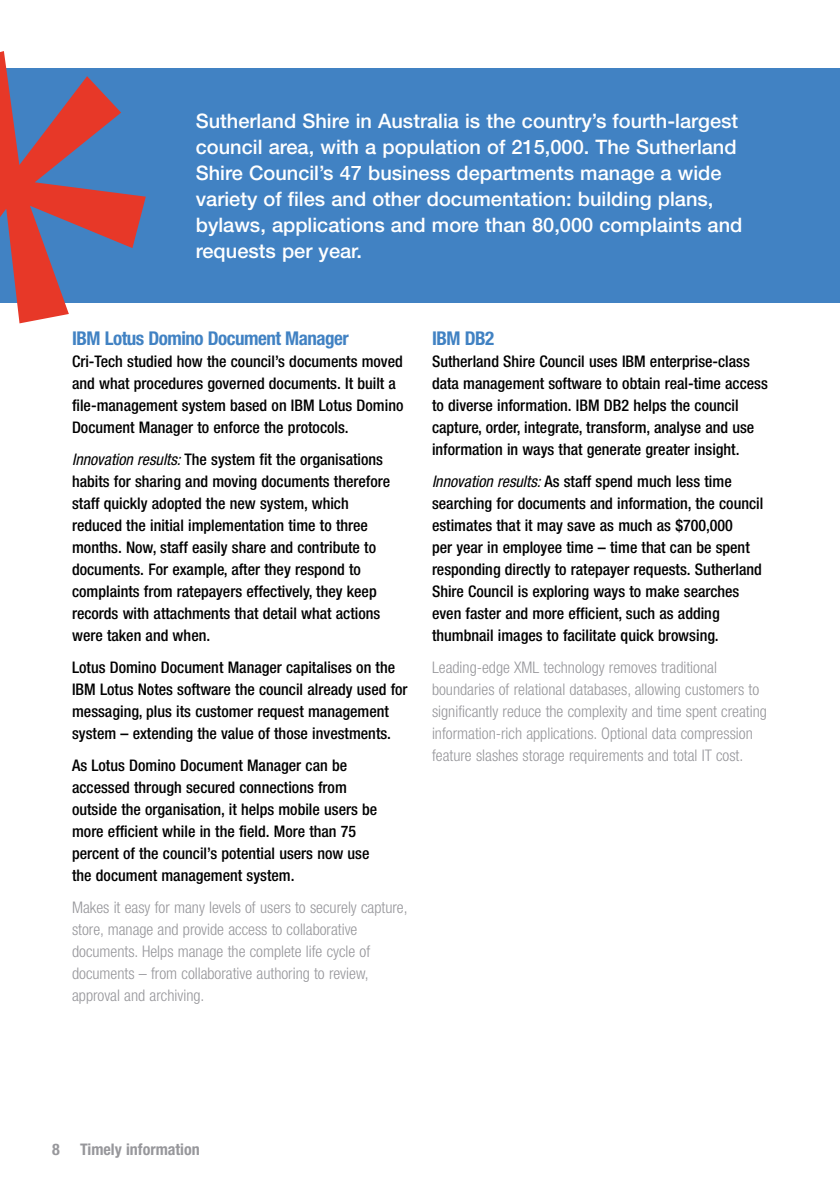
<style>
.page{position:relative;width:840px;height:1191px;background:#fff}
.page>*{position:absolute;margin:0;border:0;box-sizing:border-box;transform-origin:0 0}
.t1{font:500 20px/26px "Helvetica Neue LT Std";color:#fff}
.t2{font:700 condensed 19px "Helvetica Neue LT Std";letter-spacing:-.025em;color:#4182c3}
.t3{font:500 condensed 16px/22px "Helvetica Neue LT Std";color:#000}
.t4{font:300 condensed 16px/22px "Helvetica Neue LT Std";color:#97979b}
.t5{font:700 condensed 16px "Helvetica Neue LT Std";color:#97979b}
.s1{font-weight:400;font-style:italic}
</style>
<div class="page">
<div style="left:0;top:69px;width:839px;height:234px;background:#4182c3"></div>
<svg style="left:0;top:51px;width:146px;height:272px"></svg>
<p class="t1" style="left:196px;top:108px;width:548px">Sutherland Shire in Australia is the country’s fourth-largest council area, with a population of 215,000. The Sutherland Shire Council’s 47 business departments manage a wide variety of files and other documentation: building plans, bylaws, applications and more than 80,000 complaints and requests per year.</p>
<p class="t2" style="left:72px;top:327px;width:278px">IBM Lotus Domino Document Manager</p>
<p class="t3" style="left:72px;top:350px;width:333px">Cri-Tech studied how the council’s documents moved and what procedures governed documents. It built a file-management system based on IBM Lotus Domino Document Manager to enforce the protocols.</p>
<p class="t3" style="left:72px;top:448px;width:319px"><span class="s1">Innovation results:</span> The system fit the organisations habits for sharing and moving documents therefore staff quickly adopted the new system, which reduced the initial implementation time to three months. Now, staff easily share and contribute to documents. For example, after they respond to complaints from ratepayers effectively, they keep records with attachments that detail what actions were taken and when.</p>
<p class="t3" style="left:72px;top:656px;width:337px">Lotus Domino Document Manager capitalises on the IBM Lotus Notes software the council already used for messaging, plus its customer request management system – extending the value of those investments.</p>
<p class="t3" style="left:72px;top:754px;width:306px">As Lotus Domino Document Manager can be accessed through secured connections from outside the organisation, it helps mobile users be more efficient while in the field. More than 75 percent of the council’s potential users now use the document management system.</p>
<p class="t4" style="left:72px;top:896px;width:337px">Makes it easy for many levels of users to securely capture, store, manage and provide access to collaborative documents. Helps manage the complete life cycle of documents – from collaborative authoring to review, approval and archiving.</p>
<p class="t2" style="left:432px;top:327px;width:63px">IBM DB2</p>
<p class="t3" style="left:432px;top:350px;width:337px">Sutherland Shire Council uses IBM enterprise-class data management software to obtain real-time access to diverse information. IBM DB2 helps the council capture, order, integrate, transform, analyse and use information in ways that generate greater insight.</p>
<p class="t3" style="left:432px;top:470px;width:332px"><span class="s1">Innovation results:</span> As staff spend much less time searching for documents and information, the council estimates that it may save as much as $700,000<br>per year in employee time – time that can be spent responding directly to ratepayer requests. Sutherland Shire Council is exploring ways to make searches even faster and more efficient, such as adding thumbnail images to facilitate quick browsing.</p>
<p class="t4" style="left:432px;top:656px;width:336px">Leading-edge XML technology removes traditional boundaries of relational databases, allowing customers to significantly reduce the complexity and time spent creating information-rich applications. Optional data compression feature slashes storage requirements and total IT cost.</p>
<p class="t5" style="left:80px;top:1139px;width:121px">Timely information</p>
</div>
